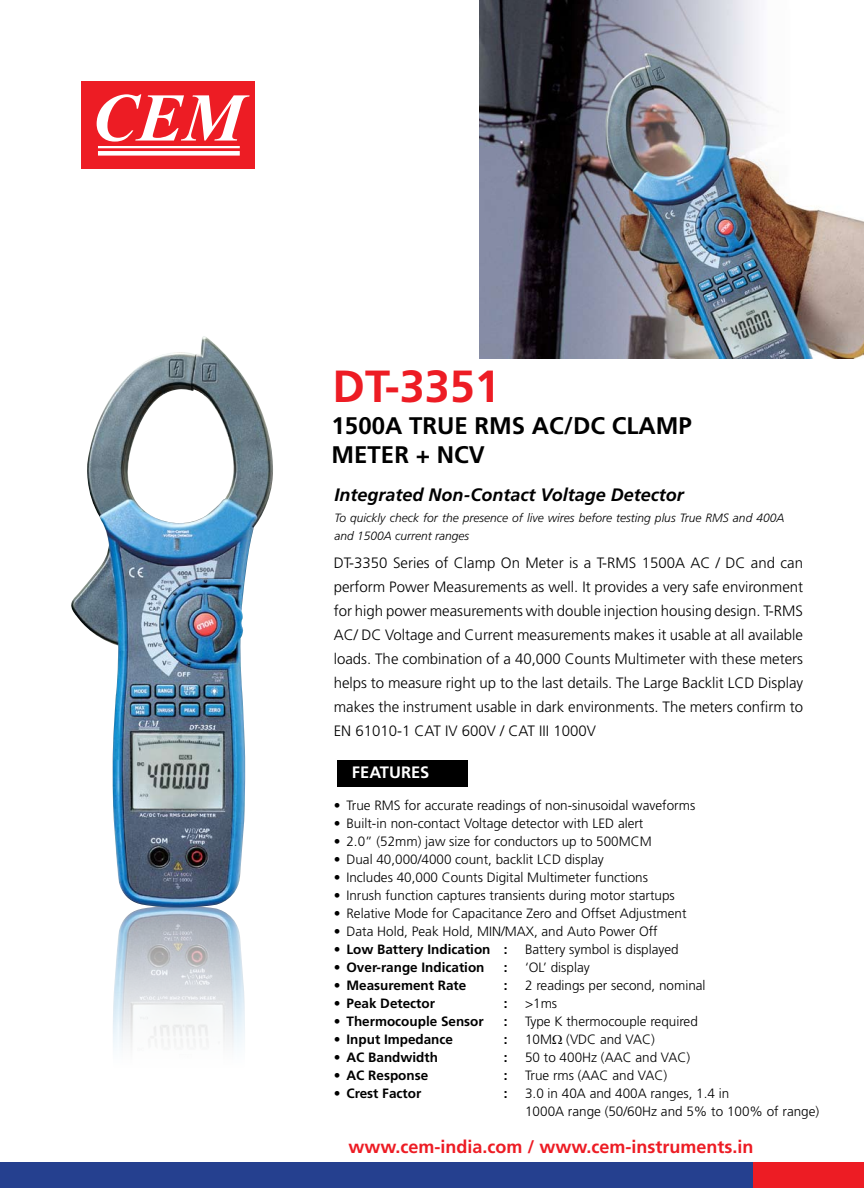
<style>
.page{position:relative;width:864px;height:1188px;background:#fff}
.page>*{position:absolute;margin:0;border:0;box-sizing:border-box;transform-origin:0 0}
.t1{font:italic 700 68.25px "Times New Roman";color:#fff}
.t2{font:700 45px "Frutiger";color:#ed1c24}
.t3{font:700 24px/28.8px "Frutiger";color:#000}
.t4{font:700 18px "Frutiger";color:#ed1c24}
.t5{font:italic 700 18px "Frutiger";color:#000}
.t6{font:700 16.5px "Frutiger";color:#fff}
.t7{font:300 15px/24px "Frutiger";color:#000;text-align:justify}
.t8{font:300 13.5px/18px "Frutiger";color:#000}
.t9{font:700 13.5px "Frutiger";color:#000}
.t10{font:italic 300 12px/18px "Frutiger";color:#000}
.s1{font-weight:700}
.s2{font-weight:300}
</style>
<div class="page">
<div style="left:81px;top:81px;width:174px;height:88px;background:#ed1c24"></div>
<hr style="left:98px;top:146px;width:142px;height:2px;background:#fff">
<div style="left:98px;top:151px;width:142px;height:5px;background:#fff"></div>
<div style="left:0;top:1162px;width:864px;height:26px;background:#25408f"></div>
<div style="left:753px;top:1162px;width:111px;height:26px;background:#ed1c24"></div>
<div style="left:337px;top:760px;width:130px;height:27px;background:#000"></div>
<img style="left:479px;top:0;width:385px;height:359px">
<img style="left:71px;top:336px;width:202px;height:570px">
<img style="left:113px;top:906px;width:132px;height:142px">
<h1 class="t1" style="left:92px;top:70px;width:153px">CEM</h1>
<h2 class="t2" style="left:333px;top:360px;width:169px">DT-3351</h2>
<h3 class="t3" style="left:332px;top:411px;width:362px">1500A TRUE RMS AC/DC CLAMP<br>METER + NCV</h3>
<h3 class="t5" style="left:335px;top:485px;width:351px">Integrated Non-Contact Voltage Detector</h3>
<p class="t10" style="left:335px;top:509px;width:451px">To quickly check for the presence of live wires before testing plus True RMS and 400A and 1500A current ranges</p>
<p class="t7" style="left:334px;top:551px;width:471px">DT-3350 Series of Clamp On Meter is a T-RMS 1500A AC / DC and can perform Power Measurements as well. It provides a very safe environment for high power measurements with double injection housing design. T-RMS AC/ DC Voltage and Current measurements makes it usable at all available loads. The combination of a 40,000 Counts Multimeter with these meters helps to measure right up to the last details. The Large Backlit LCD Display makes the instrument usable in dark environments. The meters confirm to EN 61010-1 CAT IV 600V / CAT III 1000V</p>
<p class="t6" style="left:352px;top:763px;width:79px">FEATURES</p>
<p class="t8" style="left:334px;top:796px;width:363px"><span class="s1">•</span> True RMS for accurate readings of non-sinusoidal waveforms</p>
<p class="t8" style="left:334px;top:814px;width:311px"><span class="s1">•</span> Built-in non-contact Voltage detector with LED alert</p>
<p class="t8" style="left:334px;top:832px;width:320px"><span class="s1">•</span> 2.0” (52mm) jaw size for conductors up to 500MCM</p>
<p class="t8" style="left:334px;top:850px;width:272px"><span class="s1">•</span> Dual 40,000/4000 count, backlit LCD display</p>
<p class="t8" style="left:334px;top:868px;width:316px"><span class="s1">•</span> Includes 40,000 Counts Digital Multimeter functions</p>
<p class="t8" style="left:334px;top:886px;width:343px"><span class="s1">•</span> Inrush function captures transients during motor startups</p>
<p class="t8" style="left:334px;top:904px;width:354px"><span class="s1">•</span> Relative Mode for Capacitance Zero and Offset Adjustment</p>
<p class="t8" style="left:334px;top:922px;width:325px"><span class="s1">•</span> Data Hold, Peak Hold, MIN/MAX, and Auto Power Off</p>
<p class="t9" style="left:334px;top:941px;width:175px"><span class="s2">•</span> Low Battery Indication :</p>
<p class="t8" style="left:525px;top:940px;width:155px">Battery symbol is displayed</p>
<p class="t9" style="left:334px;top:959px;width:152px"><span class="s2">•</span> Over-range Indication</p>
<p class="t9" style="left:504px;top:959px;width:5px">:</p>
<p class="t8" style="left:525px;top:958px;width:66px">‘OL’ display</p>
<p class="t9" style="left:334px;top:977px;width:134px"><span class="s2">•</span> Measurement Rate</p>
<p class="t9" style="left:504px;top:977px;width:5px">:</p>
<p class="t8" style="left:525px;top:976px;width:182px">2 readings per second, nominal</p>
<p class="t9" style="left:334px;top:995px;width:103px"><span class="s2">•</span> Peak Detector</p>
<p class="t9" style="left:504px;top:995px;width:5px">:</p>
<p class="t8" style="left:525px;top:994px;width:34px">&gt;1ms</p>
<p class="t9" style="left:334px;top:1013px;width:152px"><span class="s2">•</span> Thermocouple Sensor</p>
<p class="t9" style="left:504px;top:1013px;width:5px">:</p>
<p class="t8" style="left:525px;top:1012px;width:174px">Type K thermocouple required</p>
<p class="t9" style="left:334px;top:1031px;width:121px"><span class="s2">•</span> Input Impedance</p>
<p class="t9" style="left:504px;top:1031px;width:5px">:</p>
<p class="t8" style="left:525px;top:1030px;width:131px">10M (VDC and VAC)</p>
<p class="t9" style="left:334px;top:1049px;width:106px">• AC Bandwidth</p>
<p class="t9" style="left:504px;top:1049px;width:5px">:</p>
<p class="t8" style="left:525px;top:1048px;width:167px">50 to 400Hz (AAC and VAC)</p>
<p class="t9" style="left:334px;top:1067px;width:96px">• AC Response</p>
<p class="t9" style="left:504px;top:1067px;width:5px">:</p>
<p class="t8" style="left:525px;top:1066px;width:144px">True rms (AAC and VAC)</p>
<p class="t9" style="left:334px;top:1085px;width:89px">• Crest Factor</p>
<p class="t9" style="left:504px;top:1085px;width:5px">:</p>
<p class="t8" style="left:525px;top:1084px;width:296px">3.0 in 40A and 400A ranges, 1.4 in<br>1000A range (50/60Hz and 5% to 100% of range)</p>
<h3 class="t4" style="left:348px;top:1136px;width:407px">www.cem-india.com / www.cem-instruments.in</h3>
</div>
